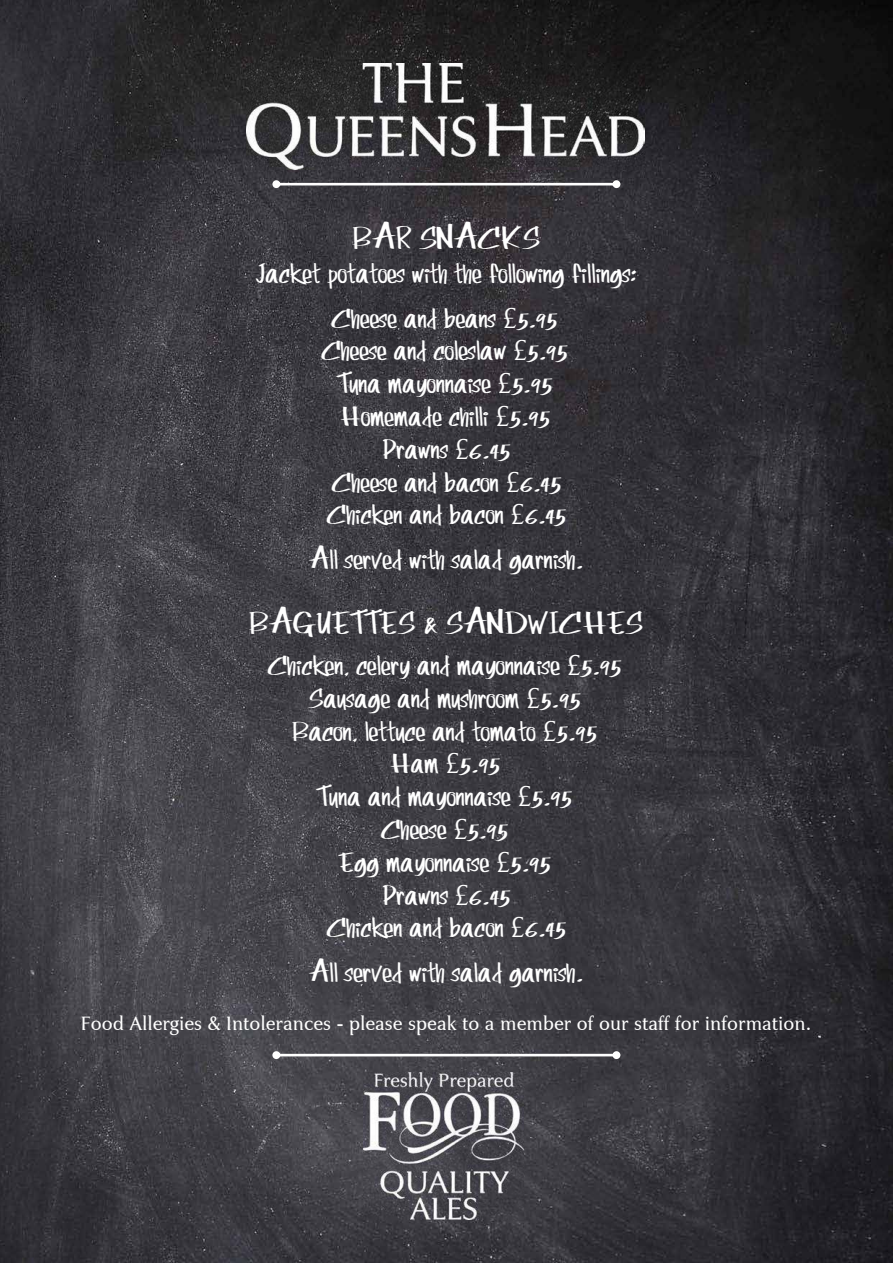
<style>
.page{position:relative;width:893px;height:1263px;background:#fff}
.page>*{position:absolute;margin:0;border:0;box-sizing:border-box;transform-origin:0 0}
.t1{font:33px "rolina";color:#fff}
.t2{font:28.5px/32.8px "rolina";color:#fff;text-align:center}
.t3{font:19.5px "Jaguar JC Book";color:#fff}
</style>
<div class="page">
<img style="left:0;top:0;width:893px;height:1263px">
<svg style="left:272px;top:180px;width:348px;height:8px"></svg>
<img style="left:364px;top:1072px;width:160px;height:148px">
<img style="left:246px;top:64px;width:398px;height:105px">
<svg style="left:272px;top:1051px;width:348px;height:8px"></svg>
<p class="t1" style="left:352px;top:221px;width:189px">BAR SNACKS</p>
<p class="t2" style="left:255px;top:251px;width:383px;line-height:44.8px">Jacket potatoes with the following fillings:<br>Cheese and beans £5.95</p>
<p class="t2" style="left:321px;top:335px;width:248px">Cheese and coleslaw £5.95<br>Tuna mayonnaise £5.95<br>Homemade chilli £5.95<br>Prawns £6.45<br>Cheese and bacon £6.45<br>Chicken and bacon £6.45</p>
<p class="t2" style="left:309px;top:544px;width:276px">All served with salad garnish.</p>
<p class="t1" style="left:249px;top:606px;width:395px">BAGUETTES &amp; SANDWICHES</p>
<p class="t2" style="left:268px;top:650px;width:355px">Chicken, celery and mayonnaise £5.95<br>Sausage and mushroom £5.95<br>Bacon, lettuce and tomato £5.95<br>Ham £5.95<br>Tuna and mayonnaise £5.95<br>Cheese £5.95<br>Egg mayonnaise £5.95<br>Prawns £6.45<br>Chicken and bacon £6.45</p>
<p class="t2" style="left:309px;top:957px;width:276px">All served with salad garnish.</p>
<p class="t3" style="left:81px;top:1012px;width:732px">Food Allergies &amp; Intolerances - please speak to a member of our staff for information.</p>
</div>
